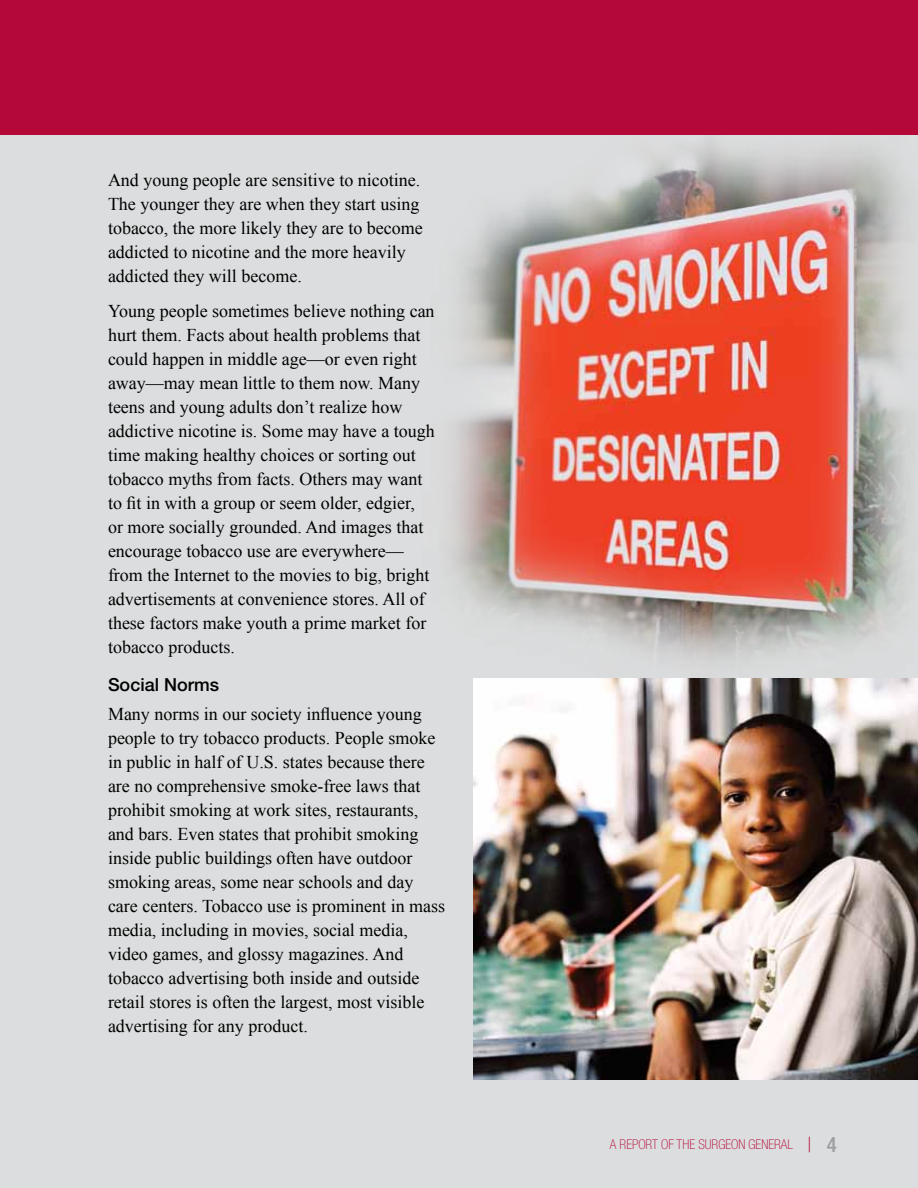
<style>
.page{position:relative;width:918px;height:1188px;background:#dcddde}
.page>*{position:absolute;margin:0;border:0;box-sizing:border-box;transform-origin:0 0}
.t1{font:18px/24px "Times New Roman";color:#000}
.t2{font:500 18px "Helvetica Neue LT Pro";color:#000}
.t3{font:100 condensed 13.5px "Helvetica Neue LT Pro";color:#b30838}
.s1{font-size:21px}
.s2{font-weight:500;font-size:21px;color:#9d9fa2}
</style>
<div class="page">
<img style="left:451px;top:142px;width:459px;height:520px">
<img style="left:473px;top:678px;width:445px;height:402px">
<div style="left:0;top:0;width:918px;height:135px;background:#b30838"></div>
<p class="t1" style="left:108px;top:168px;width:316px">And young people are sensitive to nicotine.<br>The younger they are when they start using tobacco, the more likely they are to become addicted to nicotine and the more heavily addicted they will become.</p>
<p class="t1" style="left:108px;top:299px;width:328px">Young people sometimes believe nothing can hurt them. Facts about health problems that could happen in middle age—or even right away—may mean little to them now. Many teens and young adults don’t realize how addictive nicotine is. Some may have a tough time making healthy choices or sorting out tobacco myths from facts. Others may want to fit in with a group or seem older, edgier,<br>or more socially grounded. And images that encourage tobacco use are everywhere— from the Internet to the movies to big, bright advertisements at convenience stores. All of these factors make youth a prime market for tobacco products.</p>
<h3 class="t2" style="left:108px;top:674px;width:113px">Social Norms</h3>
<p class="t1" style="left:108px;top:702px;width:339px">Many norms in our society influence young people to try tobacco products. People smoke in public in half of U.S. states because there are no comprehensive smoke-free laws that prohibit smoking at work sites, restaurants, and bars. Even states that prohibit smoking inside public buildings often have outdoor smoking areas, some near schools and day care centers. Tobacco use is prominent in mass media, including in movies, social media, video games, and glossy magazines. And tobacco advertising both inside and outside retail stores is often the largest, most visible advertising for any product.</p>
<p class="t3" style="left:610px;top:1137px;width:229px">A REPORT OF THE SURGEON GENERAL <span class="s1">|</span> <span class="s2">4</span></p>
</div>
